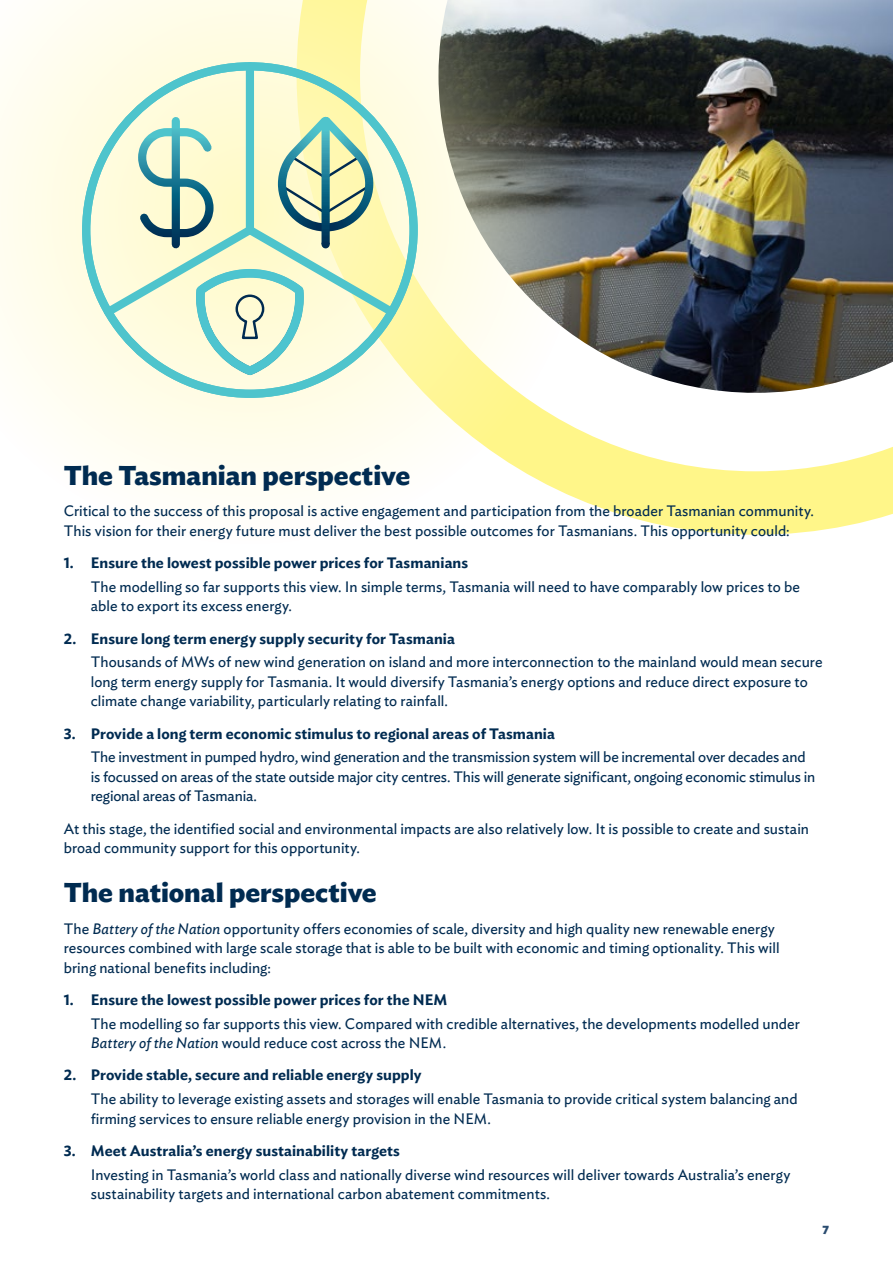
<style>
.page{position:relative;width:893px;height:1263px;background:#fff}
.page>*{position:absolute;margin:0;border:0;box-sizing:border-box;transform-origin:0 0}
.t1{font:700 27px "Ideal Sans";color:#002b51}
.t2{font:15px/19.5px "Ideal Sans";color:#002b51}
.t3{font:600 15px "Ideal Sans";letter-spacing:.005em;color:#002b51}
.t4{font:700 12px "Ideal Sans";color:#2a4c70}
.s1{font-style:italic}
</style>
<div class="page">
<svg style="left:581px;top:430px;width:312px;height:105px"></svg>
<img style="left:581px;top:0;width:312px;height:393px">
<svg style="left:0;top:0;width:581px;height:500px"></svg>
<div style="left:246px;top:66px;width:8px;height:164px;background:#4ec4cc"></div>
<div style="left:82px;top:62px;width:336px;height:336px;border:8px solid #4ec4cc;border-radius:50%"></div>
<svg style="left:97px;top:117px;width:306px;height:265px;background:#d6e8ca"></svg>
<h1 class="t1" style="left:64px;top:454px;width:348px">The Tasmanian perspective</h1>
<p class="t2" style="left:64px;top:500px;width:752px">Critical to the success of this proposal is active engagement and participation from the broader Tasmanian community.<br>This vision for their energy future must deliver the best possible outcomes for Tasmanians. This opportunity could:</p>
<p class="t3" style="left:64px;top:551px;width:406px">1. Ensure the lowest possible power prices for Tasmanians</p>
<p class="t2" style="left:91px;top:576px;width:711px">The modelling so far supports this view. In simple terms, Tasmania will need to have comparably low prices to be able to export its excess energy.</p>
<p class="t3" style="left:64px;top:626px;width:393px">2. Ensure long term energy supply security for Tasmania</p>
<p class="t2" style="left:91px;top:651px;width:733px">Thousands of MWs of new wind generation on island and more interconnection to the mainland would mean secure long term energy supply for Tasmania. It would diversify Tasmania’s energy options and reduce direct exposure to climate change variability, particularly relating to rainfall.</p>
<p class="t3" style="left:64px;top:721px;width:493px">3. Provide a long term economic stimulus to regional areas of Tasmania</p>
<p class="t2" style="left:91px;top:746px;width:726px">The investment in pumped hydro, wind generation and the transmission system will be incremental over decades and is focussed on areas of the state outside major city centres. This will generate significant, ongoing economic stimulus in regional areas of Tasmania.</p>
<p class="t2" style="left:64px;top:817px;width:747px">At this stage, the identified social and environmental impacts are also relatively low. It is possible to create and sustain broad community support for this opportunity.</p>
<h1 class="t1" style="left:64px;top:871px;width:314px">The national perspective</h1>
<p class="t2" style="left:64px;top:917px;width:717px">The <span class="s1">Battery of the Nation</span> opportunity offers economies of scale, diversity and high quality new renewable energy resources combined with large scale storage that is able to be built with economic and timing optionality. This will bring national benefits including:</p>
<p class="t3" style="left:64px;top:988px;width:385px">1. Ensure the lowest possible power prices for the NEM</p>
<p class="t2" style="left:91px;top:1012px;width:711px">The modelling so far supports this view. Compared with credible alternatives, the developments modelled under<br><span class="s1">Battery of the Nation</span> would reduce cost across the NEM.</p>
<p class="t3" style="left:64px;top:1063px;width:359px">2. Provide stable, secure and reliable energy supply</p>
<p class="t2" style="left:91px;top:1088px;width:708px">The ability to leverage existing assets and storages will enable Tasmania to provide critical system balancing and firming services to ensure reliable energy provision in the NEM.</p>
<p class="t3" style="left:64px;top:1139px;width:338px">3. Meet Australia’s energy sustainability targets</p>
<p class="t2" style="left:91px;top:1163px;width:701px">Investing in Tasmania’s world class and nationally diverse wind resources will deliver towards Australia’s energy sustainability targets and international carbon abatement commitments.</p>
<p class="t4" style="left:823px;top:1220px;width:8px">7</p>
</div>
